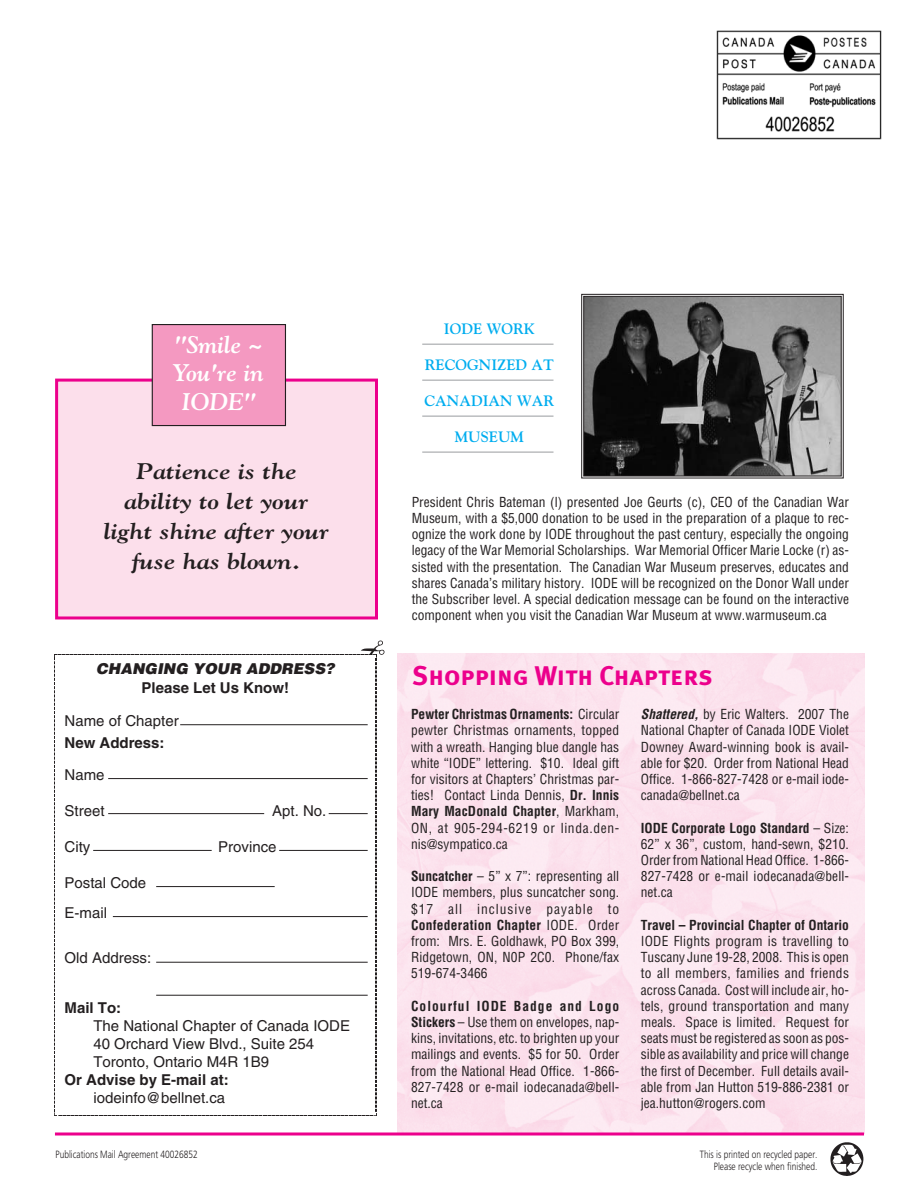
<style>
.page{position:relative;width:918px;height:1188px;background:#fff}
.page>*{position:absolute;margin:0;border:0;box-sizing:border-box;transform-origin:0 0}
.t1{font:27px "Meta Plus Bold Caps";color:#ec008c}
.t2{font:italic 700 24px/28.8px "Goudy";color:#fff;text-align:center}
.t3{font:italic 700 22.5px/30px "Goudy";color:#231f20;text-align:center;scale:1.15 1}
.t4{font:15px/18px "Helvetica";color:#231f20}
.t5{font:700 15px "Helvetica";color:#231f20}
.t6{font:700 15px "Goudy";color:#00adef}
.t7{font:italic 900 15px "Helvetica";color:#231f20}
.t8{font:condensed 13.5px/16.2px "Helvetica";color:#231f20;text-align:justify}
.t9{font:700 condensed 13.5px "Helvetica";color:#231f20}
.t10{font:300 10.5px/12.6px "Frutiger";color:#231f20;text-align:right;scale:.8 1}
.s1{font-weight:700}
.s2{font-weight:700;font-style:italic}
</style>
<div class="page">
<div style="left:398px;top:654px;width:466px;height:478px;background:#fce3ed"></div>
<svg style="left:55px;top:1132px;width:809px;height:4px;background:#f03da7"></svg>
<img style="left:830px;top:1142px;width:34px;height:34px">
<div style="left:57px;top:380px;width:319px;height:238px;background:#fcdfeb"></div>
<div style="left:55px;top:379px;width:323px;height:240px;border:3px solid #ec008c"></div>
<div style="left:152px;top:325px;width:133px;height:101px;background:#f499c1"></div>
<div style="left:152px;top:324px;width:134px;height:102px;border:1px solid #231f20"></div>
<img style="left:716px;top:30px;width:166px;height:110px">
<svg style="left:581px;top:293px;width:263px;height:186px;background:#575757"></svg>
<img style="left:376px;top:658px;width:1px;height:454px">
<svg style="left:54px;top:1112px;width:323px;height:4px"></svg>
<img style="left:54px;top:658px;width:1px;height:454px">
<hr style="left:180px;top:724px;width:188px;height:1px;background:#231f20">
<hr style="left:108px;top:778px;width:260px;height:1px;background:#231f20">
<hr style="left:108px;top:813px;width:156px;height:1px;background:#231f20">
<hr style="left:329px;top:813px;width:39px;height:1px;background:#231f20">
<hr style="left:93px;top:850px;width:119px;height:1px;background:#231f20">
<hr style="left:279px;top:850px;width:89px;height:1px;background:#231f20">
<hr style="left:156px;top:886px;width:119px;height:1px;background:#231f20">
<hr style="left:156px;top:962px;width:212px;height:1px;background:#231f20">
<hr style="left:156px;top:995px;width:212px;height:1px;background:#231f20">
<svg style="left:54px;top:641px;width:331px;height:17px"></svg>
<hr style="left:113px;top:916px;width:255px;height:1px;background:#231f20">
<hr style="left:422px;top:344px;width:132px;height:1px;background:#bbbdbf">
<hr style="left:422px;top:379px;width:132px;height:2px;background:#bbbdbf">
<hr style="left:422px;top:415px;width:132px;height:2px;background:#bbbdbf">
<hr style="left:422px;top:451px;width:132px;height:2px;background:#bbbdbf">
<h2 class="t2" style="left:174px;top:332px;width:92px">"Smile ~<br>You're in<br>IODE"</h2>
<h3 class="t3" style="left:104px;top:458px;width:198px">Patience is the ability to let your light shine after your fuse has blown.</h3>
<p class="t7" style="left:96px;top:664px;width:242px">CHANGING YOUR ADDRESS?</p>
<p class="t5" style="left:142px;top:682px;width:149px">Please Let Us Know!</p>
<p class="t4" style="left:65px;top:713px;width:116px">Name of Chapter</p>
<p class="t5" style="left:65px;top:737px;width:102px">New Address:</p>
<p class="t4" style="left:65px;top:767px;width:41px">Name</p>
<p class="t4" style="left:65px;top:803px;width:42px">Street</p>
<p class="t4" style="left:272px;top:803px;width:56px">Apt. No.</p>
<p class="t4" style="left:65px;top:839px;width:27px">City</p>
<p class="t4" style="left:218px;top:839px;width:60px">Province</p>
<p class="t4" style="left:65px;top:869px;width:83px;line-height:30px">Postal Code<br>E-mail</p>
<p class="t4" style="left:65px;top:950px;width:88px">Old Address:</p>
<p class="t5" style="left:65px;top:1002px;width:58px">Mail To:</p>
<p class="t4" style="left:93px;top:1018px;width:258px">The National Chapter of Canada IODE<br>40 Orchard View Blvd., Suite 254<br>Toronto, Ontario M4R 1B9</p>
<p class="t5" style="left:65px;top:1074px;width:166px">Or Advise by E-mail at:</p>
<p class="t4" style="left:93px;top:1090px;width:133px">iodeinfo@bellnet.ca</p>
<p class="t10" style="left:56px;top:1148px;width:179px">Publications Mail Agreement 40026852</p>
<p class="t6" style="left:444px;top:323px;width:92px">IODE WORK</p>
<p class="t6" style="left:425px;top:359px;width:131px">RECOGNIZED AT</p>
<p class="t6" style="left:424px;top:395px;width:131px">CANADIAN WAR</p>
<p class="t6" style="left:455px;top:431px;width:71px">MUSEUM</p>
<p class="t8" style="left:412px;top:495px;width:439px">President Chris Bateman (l) presented Joe Geurts (c), CEO of the Canadian War Museum, with a $5,000 donation to be used in the preparation of a plaque to rec&shy;ognize the work done by IODE throughout the past century, especially the ongoing legacy of the War Memorial Scholarships. War Memorial Officer Marie Locke (r) as&shy;sisted with the presentation. The Canadian War Museum preserves, educates and shares Canada’s military history. IODE will be recognized on the Donor Wall under the Subscriber level. A special dedication message can be found on the interactive component when you visit the Canadian War Museum at www.warmuseum.ca</p>
<h1 class="t1" style="left:413px;top:660px;width:302px">Shopping With Chapters</h1>
<p class="t8" style="left:411px;top:707px;width:210px"><span class="s1">Pewter Christmas Ornaments:</span> Circular pewter Christmas ornaments, topped with a wreath. Hanging blue dangle has white “IODE” lettering. $10. Ideal gift for visitors at Chapters’ Christmas par&shy;ties! Contact Linda Dennis, <span class="s1">Dr. Innis Mary MacDonald Chapter</span>, Markham, ON, at 905-294-6219 or linda.den&shy;nis@sympatico.ca</p>
<p class="t8" style="left:411px;top:869px;width:210px"><span class="s1">Suncatcher</span> – 5” x 7”: representing all IODE members, plus suncatcher song. $17 all inclusive payable to <span class="s1">Confederation Chapter</span> IODE. Order from: Mrs. E. Goldhawk, PO Box 399, Ridgetown, ON, N0P 2C0. Phone/fax 519-674-3466</p>
<p class="t8" style="left:411px;top:999px;width:210px"><span class="s1">Colourful IODE Badge and Logo Stickers</span> – Use them on envelopes, nap&shy;kins, invitations, etc. to brighten up your mailings and events. $5 for 50. Order from the National Head Office. 1-866- 827-7428 or e-mail iodecanada@bell&shy;net.ca</p>
<p class="t8" style="left:641px;top:707px;width:210px"><span class="s2">Shattered,</span> by Eric Walters. 2007 The National Chapter of Canada IODE Violet Downey Award-winning book is avail&shy;able for $20. Order from National Head Office. 1-866-827-7428 or e-mail iode&shy;canada@bellnet.ca</p>
<p class="t8" style="left:641px;top:821px;width:210px"><span class="s1">IODE Corporate Logo Standard</span> – Size:<br>62” x 36”, custom, hand-sewn, $210.<br>Order from National Head Office. 1-866- 827-7428 or e-mail iodecanada@bell&shy;net.ca</p>
<p class="t9" style="left:641px;top:920px;width:210px">Travel – Provincial Chapter of Ontario</p>
<p class="t8" style="left:641px;top:934px;width:210px">IODE Flights program is travelling to Tuscany June 19-28, 2008. This is open to all members, families and friends across Canada. Cost will include air, ho&shy;tels, ground transportation and many meals. Space is limited. Request for seats must be registered as soon as pos&shy;sible as availability and price will change the first of December. Full details avail&shy;able from Jan Hutton 519-886-2381 or jea.hutton@rogers.com</p>
<p class="t10" style="left:700px;top:1148px;width:148px">This is printed on recycled paper.<br>Please recycle when finished.</p>
</div>
